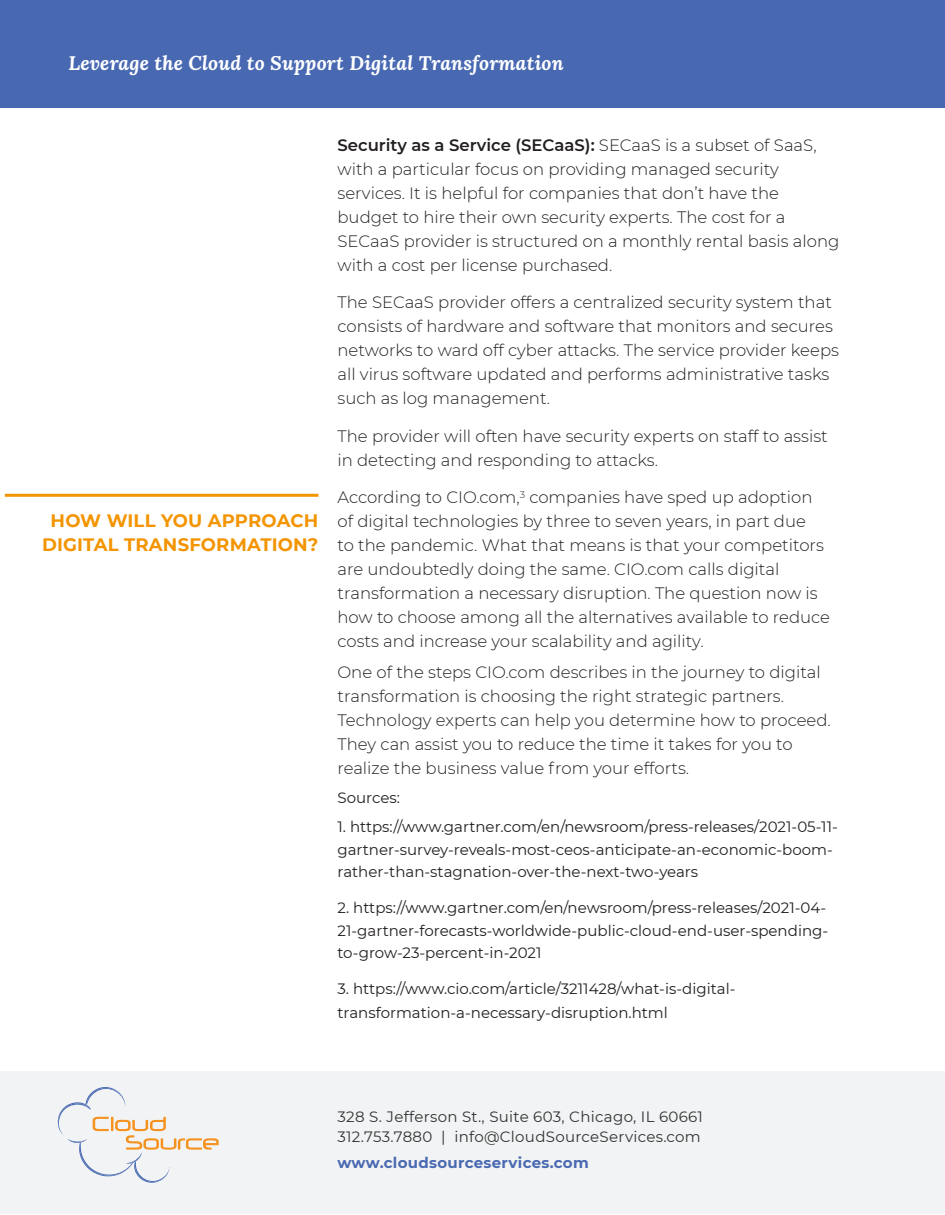
<style>
.page{position:relative;width:945px;height:1215px;background:#fff}
.page>*{position:absolute;margin:0;border:0;box-sizing:border-box;transform-origin:0 0}
.t1{font:italic 700 19.5px "Lora";letter-spacing:.01em;color:#fff}
.t2{font:700 18px/24px "Montserrat";letter-spacing:.01em;color:#f39400;text-align:center}
.t3{font:300 16.5px/24px "Montserrat";color:#231f20}
.t4{font:15px/22.5px "Montserrat";color:#231f20}
.t5{font:15px/19.5px "Montserrat";letter-spacing:.02em;color:#333}
.t6{font:700 15px "Montserrat";letter-spacing:.02em;color:#4969b1}
.s1{font-weight:600}
</style>
<div class="page">
<div style="left:0;top:0;width:945px;height:108px;background:#4869b2"></div>
<div style="left:1px;top:1072px;width:944px;height:142px;background:#f2f3f4"></div>
<svg style="left:58px;top:1087px;width:161px;height:96px"></svg>
<hr style="left:5px;top:494px;width:313px;height:3px;background:#f39400">
<p class="t1" style="left:69px;top:49px;width:497px">Leverage the Cloud to Support Digital Transformation</p>
<p class="t2" style="left:42px;top:507px;width:278px">HOW WILL YOU APPROACH<br>DIGITAL TRANSFORMATION?</p>
<p class="t3" style="left:338px;top:132px;width:503px"><span class="s1">Security as a Service (SECaaS):</span> SECaaS is a subset of SaaS, with a particular focus on providing managed security services. It is helpful for companies that don’t have the budget to hire their own security experts. The cost for a SECaaS provider is structured on a monthly rental basis along with a cost per license purchased.</p>
<p class="t3" style="left:338px;top:290px;width:503px">The SECaaS provider offers a centralized security system that consists of hardware and software that monitors and secures networks to ward off cyber attacks. The service provider keeps all virus software updated and performs administrative tasks such as log management.</p>
<p class="t3" style="left:338px;top:423px;width:492px">The provider will often have security experts on staff to assist in detecting and responding to attacks.</p>
<p class="t3" style="left:338px;top:485px;width:494px">According to CIO.com,<sup>3</sup> companies have sped up adoption of digital technologies by three to seven years, in part due<br>to the pandemic. What that means is that your competitors are undoubtedly doing the same. CIO.com calls digital transformation a necessary disruption. The question now is how to choose among all the alternatives available to reduce costs and increase your scalability and agility.</p>
<p class="t3" style="left:338px;top:659px;width:495px">One of the steps CIO.com describes in the journey to digital transformation is choosing the right strategic partners.<br>Technology experts can help you determine how to proceed.<br>They can assist you to reduce the time it takes for you to realize the business value from your efforts.</p>
<p class="t4" style="left:338px;top:786px;width:64px">Sources:</p>
<p class="t4" style="left:338px;top:815px;width:502px">1. https://www.gartner.com/en/newsroom/press-releases/2021-05-11- gartner-survey-reveals-most-ceos-anticipate-an-economic-boom&shy;rather-than-stagnation-over-the-next-two-years</p>
<p class="t4" style="left:338px;top:896px;width:492px">2. https://www.gartner.com/en/newsroom/press-releases/2021-04-<br>21-gartner-forecasts-worldwide-public-cloud-end-user-spending&shy;to-grow-23-percent-in-2021</p>
<p class="t4" style="left:338px;top:976px;width:400px;line-height:24px">3. https://www.cio.com/article/3211428/what-is-digital&shy;transformation-a-necessary-disruption.html</p>
<p class="t5" style="left:338px;top:1107px;width:367px">328 S. Jefferson St., Suite 603, Chicago, IL 60661<br>312.753.7880 | info@CloudSourceServices.com</p>
<p class="t6" style="left:338px;top:1152px;width:253px">www.cloudsourceservices.com</p>
</div>
